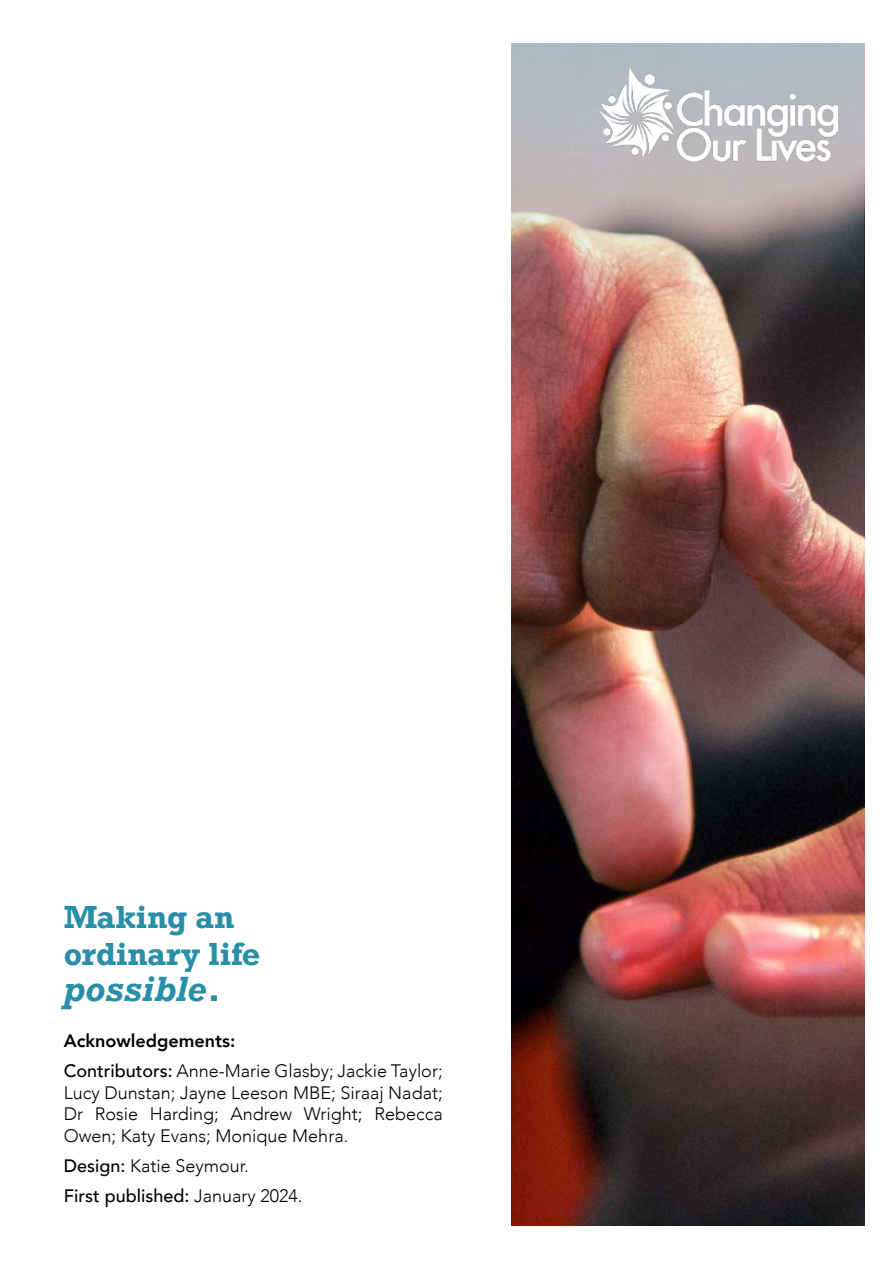
<style>
.page{position:relative;width:893px;height:1263px;background:#fff}
.page>*{position:absolute;margin:0;border:0;box-sizing:border-box;transform-origin:0 0}
.t1{font:italic 700 33px "Rockwell";letter-spacing:.01em;color:#288fa8}
.t2{font:700 30px/36.5px "Rockwell";color:#288fa8}
.t3{font:300 18px/30.2px "Avenir";color:#000}
.s1{font-style:normal}
.s2{font-weight:800}
.s3{font-weight:500}
</style>
<div class="page">
<img style="left:511px;top:317px;width:353px;height:909px">
<svg style="left:511px;top:44px;width:353px;height:273px;background:#a59796"></svg>
<img style="left:599px;top:67px;width:238px;height:95px">
<h2 class="t2" style="left:64px;top:902px;width:198px">Making an ordinary life</h2>
<h1 class="t1" style="left:64px;top:976px;width:158px">possible<span class="s1">.</span></h1>
<p class="t3" style="left:64px;top:1025px;width:380px"><span class="s2">Acknowledgements:<br></span><span class="s3">Contributors:</span> Anne-Marie Glasby; Jackie Taylor;</p>
<p class="t3" style="left:64px;top:1081px;width:380px;line-height:21.6px;text-align:justify">Lucy Dunstan; Jayne Leeson MBE; Siraaj Nadat; Dr Rosie Harding; Andrew Wright; Rebecca Owen; Katy Evans; Monique Mehra.</p>
<p class="t3" style="left:64px;top:1150px;width:240px"><span class="s3">Design:</span> Katie Seymour.<br><span class="s3">First published:</span> January 2024.</p>
</div>
